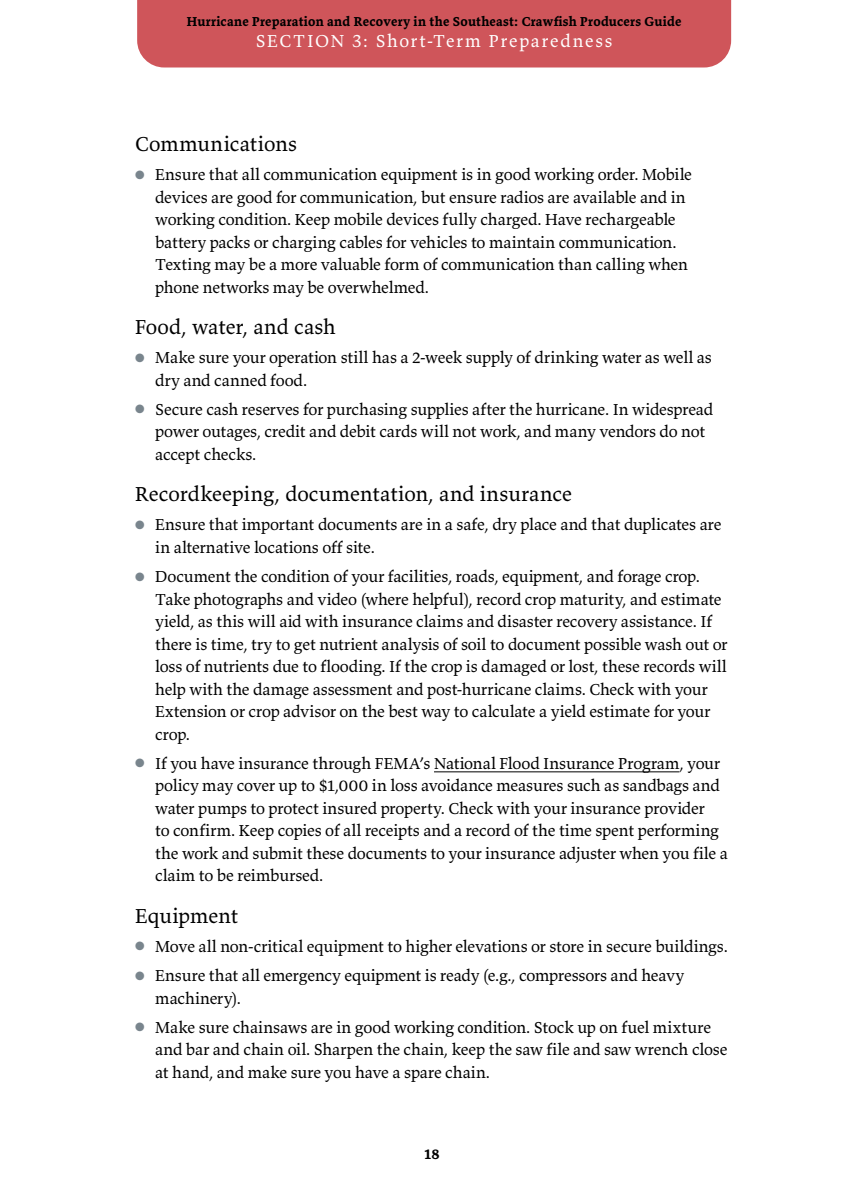
<style>
.page{position:relative;width:864px;height:1188px;background:#fff}
.page>*{position:absolute;margin:0;border:0;box-sizing:border-box;transform-origin:0 0}
.t1{font:21px "Valkyrie T3";letter-spacing:.005em;color:#000}
.t2{font:18px "Valkyrie T3";letter-spacing:.095em;color:#fff}
.t3{font:16.5px/22.5px "Valkyrie T3";letter-spacing:-.01em;color:#000}
.t4{font:700 15px "Valkyrie T3";color:#000}
.t5{font:700 13.5px "Valkyrie T3";letter-spacing:.02em;color:#000}
.s1{color:#79858d}
</style>
<div class="page">
<div style="left:137px;top:0;width:594px;height:68px;background:#cf555a"></div>
<hr style="left:434px;top:772px;width:245px;height:1px;background:#000">
<p class="t5" style="left:187px;top:13px;width:496px">Hurricane Preparation and Recovery in the Southeast: Crawfish Producers Guide</p>
<p class="t2" style="left:256px;top:30px;width:358px">SECTION 3: Short-Term Preparedness</p>
<p class="t1" style="left:135px;top:130px;width:164px">Communications</p>
<p class="t3" style="left:155px;top:163px;width:538px;text-indent:-20px"><span class="s1">●</span> Ensure that all communication equipment is in good working order. Mobile devices are good for communication, but ensure radios are available and in working condition. Keep mobile devices fully charged. Have rechargeable battery packs or charging cables for vehicles to maintain communication.<br>Texting may be a more valuable form of communication than calling when phone networks may be overwhelmed.</p>
<p class="t1" style="left:135px;top:313px;width:202px">Food, water, and cash</p>
<p class="t3" style="left:155px;top:346px;width:558px;text-indent:-20px"><span class="s1">●</span> Make sure your operation still has a 2-week supply of drinking water as well as dry and canned food.</p>
<p class="t3" style="left:155px;top:398px;width:560px;text-indent:-20px"><span class="s1">●</span> Secure cash reserves for purchasing supplies after the hurricane. In widespread power outages, credit and debit cards will not work, and many vendors do not accept checks.</p>
<p class="t1" style="left:135px;top:481px;width:439px">Recordkeeping, documentation, and insurance</p>
<p class="t3" style="left:155px;top:513px;width:568px;text-indent:-20px"><span class="s1">●</span> Ensure that important documents are in a safe, dry place and that duplicates are in alternative locations off site.</p>
<p class="t3" style="left:155px;top:565px;width:574px;text-indent:-20px"><span class="s1">●</span> Document the condition of your facilities, roads, equipment, and forage crop.<br>Take photographs and video (where helpful), record crop maturity, and estimate yield, as this will aid with insurance claims and disaster recovery assistance. If there is time, try to get nutrient analysis of soil to document possible wash out or loss of nutrients due to flooding. If the crop is damaged or lost, these records will help with the damage assessment and post-hurricane claims. Check with your Extension or crop advisor on the best way to calculate a yield estimate for your crop.</p>
<p class="t3" style="left:155px;top:752px;width:574px;text-indent:-20px"><span class="s1">●</span> If you have insurance through FEMA’s National Flood Insurance Program, your policy may cover up to $1,000 in loss avoidance measures such as sandbags and water pumps to protect insured property. Check with your insurance provider<br>to confirm. Keep copies of all receipts and a record of the time spent performing the work and submit these documents to your insurance adjuster when you file a claim to be reimbursed.</p>
<p class="t1" style="left:135px;top:902px;width:105px">Equipment</p>
<p class="t3" style="left:135px;top:935px;width:594px"><span class="s1">●</span> Move all non-critical equipment to higher elevations or store in secure buildings.</p>
<p class="t3" style="left:155px;top:964px;width:531px;text-indent:-20px"><span class="s1">●</span> Ensure that all emergency equipment is ready (e.g., compressors and heavy machinery).</p>
<p class="t3" style="left:155px;top:1016px;width:574px;text-indent:-20px"><span class="s1">●</span> Make sure chainsaws are in good working condition. Stock up on fuel mixture and bar and chain oil. Sharpen the chain, keep the saw file and saw wrench close at hand, and make sure you have a spare chain.</p>
<p class="t4" style="left:424px;top:1144px;width:17px">18</p>
</div>
